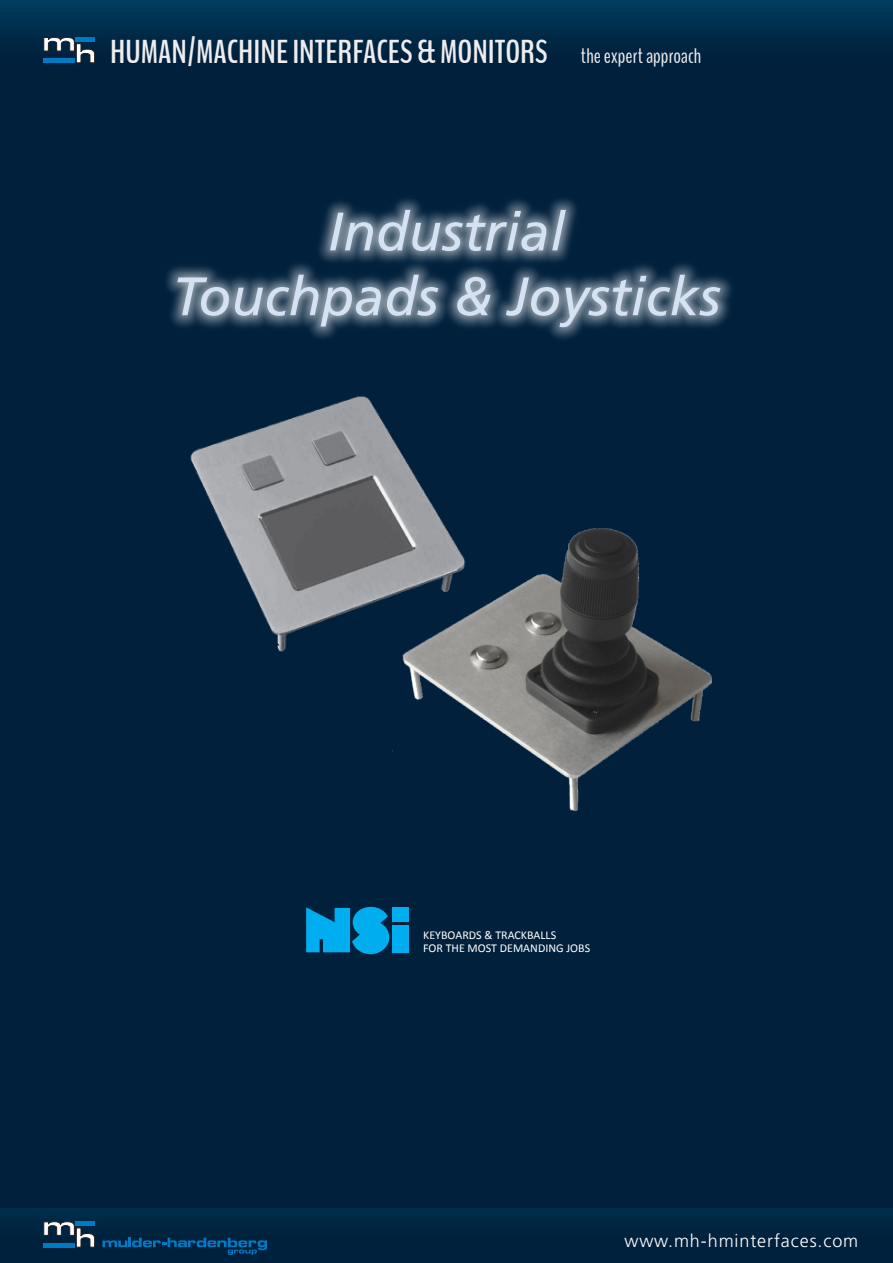
<style>
.page{position:relative;width:893px;height:1263px;background:#fff}
.page>*{position:absolute;margin:0;border:0;box-sizing:border-box;transform-origin:0 0}
.t1{font:italic 54px "Frutiger";color:#d4e2f3}
.t2{font:700 33px "Bench Nine";color:#edecee}
.Normaal{font:300 18px "Frutiger";letter-spacing:.05em;color:#fff}
.t3{font:12px/13.5px "Calibri";color:#fff}
.s1{font-weight:400;font-size:21px}
</style>
<div class="page">
<img style="left:0;top:0;width:893px;height:71px">
<img style="left:0;top:1208px;width:893px;height:55px">
<svg style="left:43px;top:1221px;width:52px;height:26px"></svg>
<hr style="left:43px;top:1243px;width:32px;height:4px;background:#007ac2">
<div style="left:76px;top:1221px;width:19px;height:5px;background:#007ac2"></div>
<svg style="left:103px;top:1237px;width:164px;height:18px;background:#003961"></svg>
<svg style="left:43px;top:37px;width:52px;height:26px"></svg>
<hr style="left:43px;top:59px;width:32px;height:4px;background:#007ac2">
<hr style="left:76px;top:37px;width:19px;height:4px;background:#007ac2">
<div style="left:0;top:71px;width:893px;height:1137px;background:#01203c"></div>
<div style="left:164px;top:197px;width:729px;height:185px;background:#fff;opacity:.43"></div>
<svg style="left:306px;top:907px;width:83px;height:47px"></svg>
<div style="left:392px;top:908px;width:17px;height:14px;background:#00aeef"></div>
<div style="left:392px;top:925px;width:17px;height:27px;background:#00aeef"></div>
<img style="left:190px;top:396px;width:251px;height:256px">
<img style="left:392px;top:519px;width:320px;height:293px">
<p class="t2" style="left:110px;top:30px;width:592px">HUMAN/MACHINE INTERFACES &amp; MONITORS <span class="s1">the expert approach</span></p>
<p class="t1" style="left:328px;top:200px;width:239px">Industrial</p>
<p class="t1" style="left:172px;top:265px;width:550px">Touchpads &amp; Joysticks</p>
<p class="t3" style="left:423px;top:928px;width:169px">KEYBOARDS &amp; TRACKBALLS<br>FOR THE MOST DEMANDING JOBS</p>
<p class="Normaal" style="left:624px;top:1231px;width:235px">www.mh-hminterfaces.com</p>
</div>
